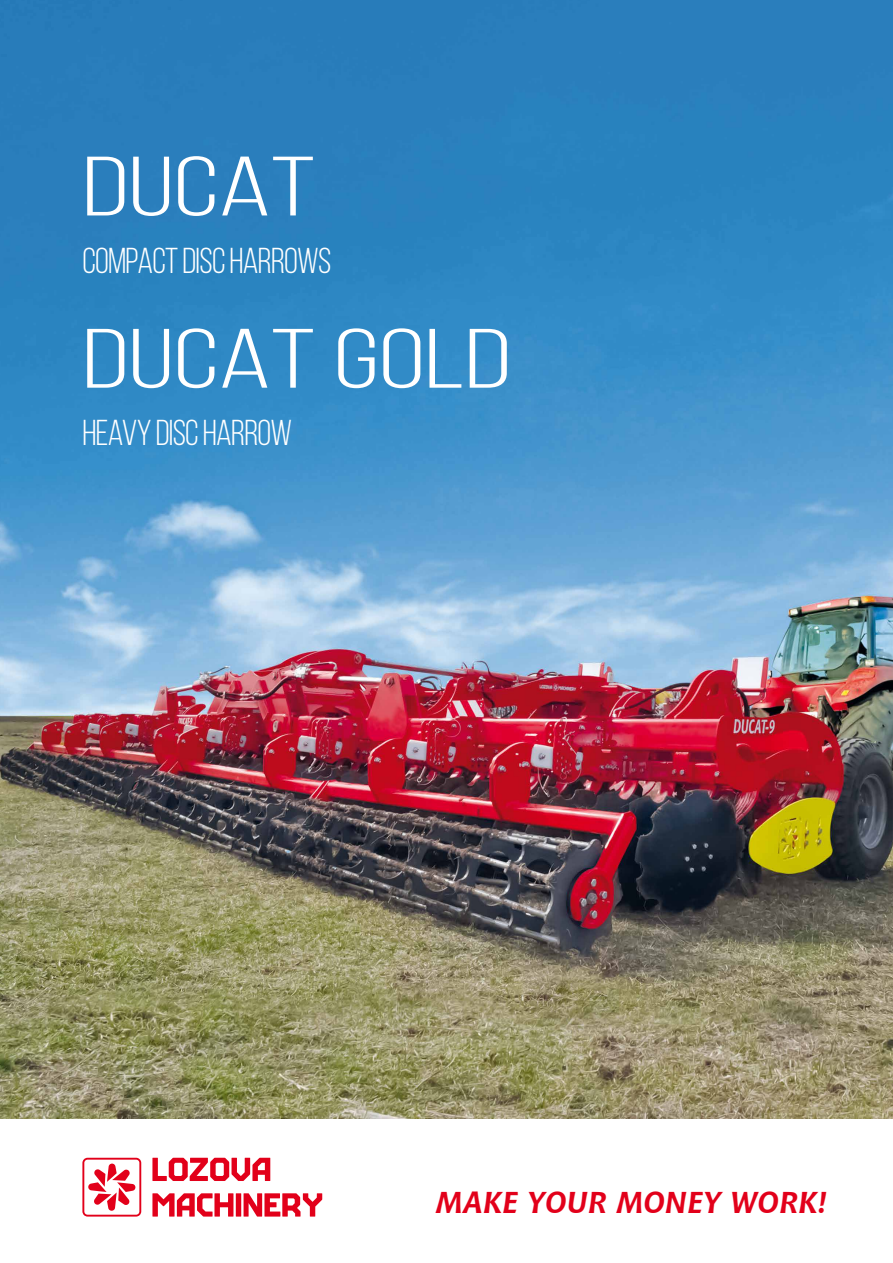
<style>
.page{position:relative;width:893px;height:1263px;background:#fff}
.page>*{position:absolute;margin:0;border:0;box-sizing:border-box;transform-origin:0 0}
.t1{font:84px "Bebas Neue";color:#fff;scale:1.43 1}
.t2{font:36px "Bebas Neue";letter-spacing:-.02em;color:#fff}
.t3{font:italic 700 30px "Chianti BT";color:#e2001a}
</style>
<div class="page">
<img style="left:0;top:0;width:893px;height:1118px">
<svg style="left:82px;top:1158px;width:59px;height:58px"></svg>
<svg style="left:152px;top:1158px;width:118px;height:23px"></svg>
<svg style="left:152px;top:1193px;width:81px;height:23px"></svg>
<div style="left:236px;top:1193px;width:5px;height:23px;background:#e2001a"></div>
<svg style="left:244px;top:1193px;width:78px;height:23px"></svg>
<h1 class="t1" style="left:82px;top:142px;width:164px">DUCAT</h1>
<p class="t2" style="left:82px;top:241px;width:251px">COMPACT DISC HARROWS</p>
<h1 class="t1" style="left:82px;top:314px;width:301px">DUCAT GOLD</h1>
<p class="t2" style="left:82px;top:413px;width:211px">HEAVY DISC HARROW</p>
<p class="t3" style="left:436px;top:1181px;width:393px">MAKE YOUR MONEY WORK!</p>
</div>
